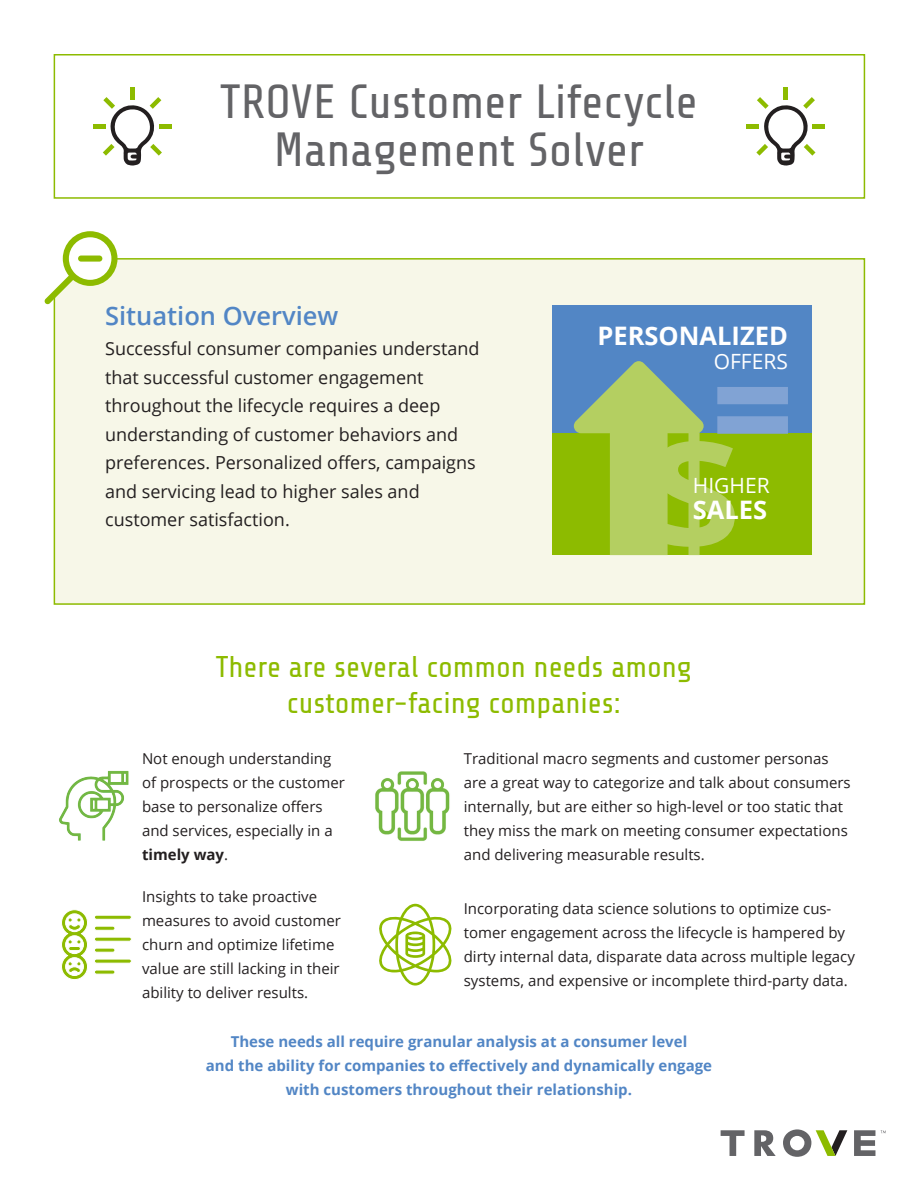
<style>
.page{position:relative;width:918px;height:1188px;background:#fff}
.page>*{position:absolute;margin:0;border:0;box-sizing:border-box;transform-origin:0 0}
.t1{font:48px/48px "Share Tech";color:#636366;text-align:center}
.t2{font:30px/36px "Share Tech";color:#8dbb00;text-align:center}
.t3{font:600 25.5px "Open Sans";color:#5286c5}
.t4{font:700 25.5px "Open Sans";color:#fff}
.t5{font:21px "Open Sans";color:#fff}
.t6{font:18px/28.5px "Open Sans";color:#231f20}
.t7{font:15px/24px "Open Sans";color:#231f20}
.t8{font:700 15px/24px "Open Sans";color:#5286c5;text-align:center}
.s1{font-weight:700}
</style>
<div class="page">
<svg style="left:721px;top:1130px;width:24px;height:26px"></svg>
<svg style="left:754px;top:1130px;width:22px;height:26px"></svg>
<svg style="left:854px;top:1130px;width:21px;height:26px"></svg>
<svg style="left:783px;top:1129px;width:64px;height:28px"></svg>
<svg style="left:881px;top:1130px;width:5px;height:3px"></svg>
<div style="left:54px;top:258px;width:811px;height:347px;background:#f7f7e8;border:2px solid #8dbb00"></div>
<svg style="left:44px;top:231px;width:74px;height:76px"></svg>
<div style="left:78px;top:256px;width:24px;height:6px;background:#8dbb00;border-radius:3px"></div>
<div style="left:54px;top:54px;width:811px;height:145px;background:#fff;border:2px solid #8dbb00"></div>
<img style="left:59px;top:770px;width:70px;height:71px">
<svg style="left:61px;top:909px;width:27px;height:71px"></svg>
<div style="left:69px;top:946px;width:11px;height:5px;background:#8dbb00;border-radius:2px"></div>
<div style="left:68px;top:946px;width:13px;height:5px;border:1px solid #fff;border-radius:2px"></div>
<hr style="left:94px;top:926px;width:21px;height:4px;background:#8dbb00;border-radius:2px">
<div style="left:94px;top:926px;width:21px;height:5px;border:1px solid #fff;border-radius:2px"></div>
<hr style="left:94px;top:915px;width:37px;height:4px;background:#8dbb00;border-radius:2px">
<div style="left:94px;top:915px;width:38px;height:5px;border:1px solid #fff;border-radius:2px"></div>
<hr style="left:94px;top:948px;width:21px;height:4px;background:#8dbb00;border-radius:2px">
<div style="left:94px;top:948px;width:21px;height:5px;border:1px solid #fff;border-radius:2px"></div>
<hr style="left:94px;top:937px;width:37px;height:4px;background:#8dbb00;border-radius:2px">
<div style="left:94px;top:937px;width:38px;height:5px;border:1px solid #fff;border-radius:2px"></div>
<hr style="left:94px;top:970px;width:21px;height:4px;background:#8dbb00;border-radius:2px">
<div style="left:94px;top:970px;width:21px;height:5px;border:1px solid #fff;border-radius:2px"></div>
<hr style="left:94px;top:959px;width:37px;height:4px;background:#8dbb00;border-radius:2px">
<div style="left:94px;top:959px;width:38px;height:5px;border:1px solid #fff;border-radius:2px"></div>
<svg style="left:379px;top:904px;width:73px;height:82px"></svg>
<div style="left:553px;top:305px;width:259px;height:246px;background:#5286c5"></div>
<div style="left:553px;top:434px;width:259px;height:121px;background:#8dbb00"></div>
<svg style="left:574px;top:361px;width:214px;height:194px"></svg>
<div style="left:130px;top:87px;width:5px;height:12px;background:#8dbb00"></div>
<hr style="left:159px;top:124px;width:12px;height:4px;background:#8dbb00">
<hr style="left:93px;top:124px;width:12px;height:4px;background:#8dbb00">
<svg style="left:103px;top:97px;width:59px;height:69px"></svg>
<hr style="left:784px;top:87px;width:4px;height:12px;background:#8dbb00">
<hr style="left:813px;top:124px;width:12px;height:4px;background:#8dbb00">
<hr style="left:747px;top:124px;width:12px;height:4px;background:#8dbb00">
<svg style="left:756px;top:97px;width:60px;height:69px"></svg>
<img style="left:375px;top:771px;width:75px;height:70px">
<div style="left:382px;top:778px;width:12px;height:13px;border:2px solid #75b843;border-radius:50%"></div>
<div style="left:406px;top:778px;width:13px;height:13px;border:2px solid #75b843;border-radius:50%"></div>
<div style="left:431px;top:778px;width:13px;height:13px;border:2px solid #75b843;border-radius:50%"></div>
<h1 class="t1" style="left:220px;top:79px;width:479px">TROVE Customer Lifecycle<br>Management Solver</h1>
<h3 class="t3" style="left:105px;top:298px;width:235px">Situation Overview</h3>
<p class="t6" style="left:105px;top:334px;width:376px">Successful consumer companies understand that successful customer engagement throughout the lifecycle requires a deep understanding of customer behaviors and preferences. Personalized offers, campaigns and servicing lead to higher sales and customer satisfaction.</p>
<h3 class="t4" style="left:597px;top:318px;width:192px">PERSONALIZED</h3>
<h3 class="t5" style="left:714px;top:347px;width:76px">OFFERS</h3>
<h3 class="t5" style="left:693px;top:471px;width:78px">HIGHER</h3>
<h3 class="t4" style="left:693px;top:492px;width:76px">SALES</h3>
<h2 class="t2" style="left:216px;top:649px;width:478px">There are several common needs among customer-facing companies:</h2>
<p class="t7" style="left:142px;top:746px;width:204px">Not enough understanding of prospects or the customer base to personalize offers and services, especially in a <span class="s1">timely way</span>.</p>
<p class="t7" style="left:464px;top:746px;width:389px">Traditional macro segments and customer personas are a great way to categorize and talk about consumers internally, but are either so high-level or too static that they miss the mark on meeting consumer expectations and delivering measurable results.</p>
<p class="t7" style="left:142px;top:885px;width:201px">Insights to take proactive measures to avoid customer churn and optimize lifetime value are still lacking in their ability to deliver results.</p>
<p class="t7" style="left:464px;top:897px;width:393px">Incorporating data science solutions to optimize cus&shy;tomer engagement across the lifecycle is hampered by dirty internal data, disparate data across multiple legacy systems, and expensive or incomplete third-party data.</p>
<p class="t8" style="left:206px;top:1029px;width:508px">These needs all require granular analysis at a consumer level<br>and the ability for companies to effectively and dynamically engage with customers throughout their relationship.</p>
</div>
